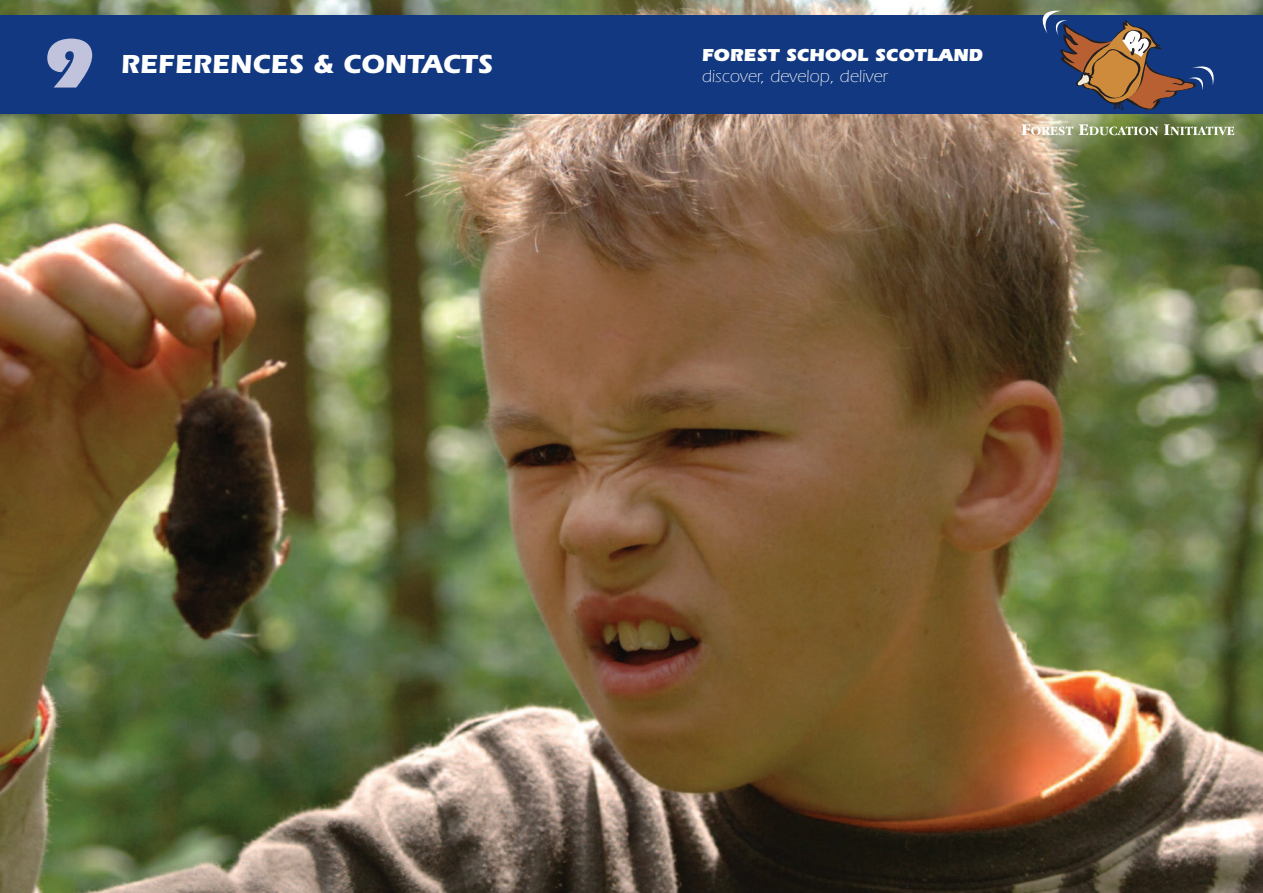
<style>
.page{position:relative;width:1263px;height:893px;background:#fff}
.page>*{position:absolute;margin:0;border:0;box-sizing:border-box;transform-origin:0 0}
.t1{font:900 72px "Itc Eras";color:#c1c2db}
.t2{font:700 27px "Itc Eras";color:#fff}
.t3{font:300 18px "Itc Eras";color:#fff}
.t4{font:900 18px "Itc Eras";color:#fff}
</style>
<div class="page">
<img style="left:0;top:0;width:1263px;height:893px">
<div style="left:0;top:15px;width:1263px;height:99px;background:#113880"></div>
<svg style="left:1021px;top:124px;width:52px;height:11px"></svg>
<svg style="left:1079px;top:124px;width:79px;height:11px"></svg>
<svg style="left:1164px;top:124px;width:70px;height:11px"></svg>
<svg style="left:1030px;top:11px;width:189px;height:104px"></svg>
<h1 class="t1" style="left:42px;top:38px;width:53px">9</h1>
<h2 class="t2" style="left:121px;top:54px;width:373px">REFERENCES &amp; CONTACTS</h2>
<p class="t4" style="left:702px;top:48px;width:283px">FOREST SCHOOL SCOTLAND</p>
<p class="t3" style="left:702px;top:70px;width:188px">discover, develop, deliver</p>
</div>
